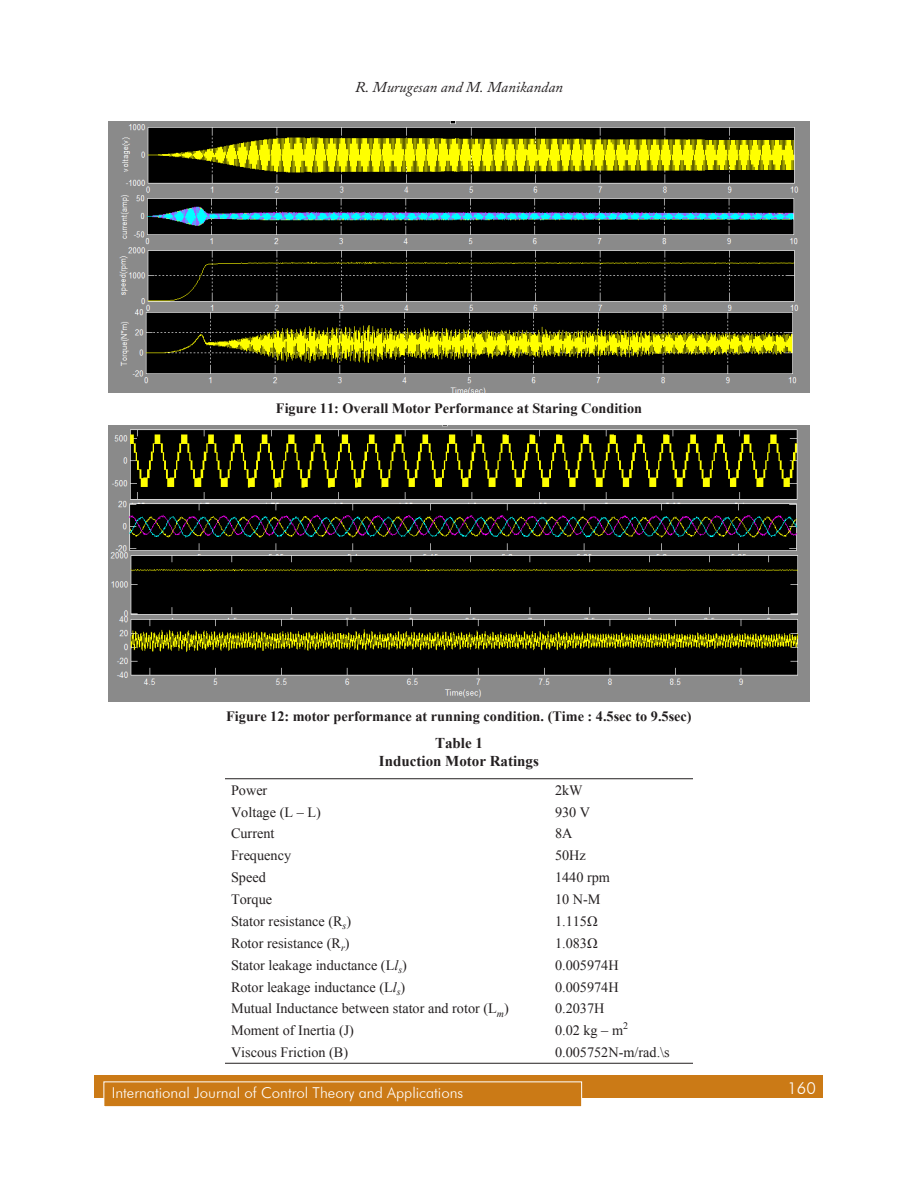
<style>
.page{position:relative;width:918px;height:1188px;background:#fff}
.page>*{position:absolute;margin:0;border:0;box-sizing:border-box;transform-origin:0 0}
.t1{font:300 16.5px "Futura BT";color:#fff}
.t2{font:300 15px "Futura BT";color:#fff}
.Table_Head{font:700 15px/18px "Times New Roman";color:#231f20;text-align:center}
.t3{font:italic 15px "Adobe Caslon Pro";color:#231f20}
.t4{font:14.25px "Times New Roman";color:#231f20}
.t5{font:700 14.25px "Times New Roman";color:#231f20}
.t6{font:10.05px "Times New Roman";color:#231f20}
.s1{font-style:italic}
</style>
<div class="page">
<div style="left:94px;top:1076px;width:730px;height:22px;background:#cb7a16"></div>
<div style="left:104px;top:1082px;width:478px;height:25px;background:#cb7a16"></div>
<div style="left:104px;top:1082px;width:478px;height:25px;border:1px solid #fff"></div>
<img style="left:108px;top:122px;width:702px;height:271px">
<img style="left:108px;top:425px;width:702px;height:276px">
<hr style="left:225px;top:778px;width:324px;height:1px;background:#231f20">
<hr style="left:549px;top:778px;width:144px;height:1px;background:#231f20">
<hr style="left:225px;top:1063px;width:324px;height:1px;background:#231f20">
<hr style="left:549px;top:1063px;width:144px;height:1px;background:#231f20">
<p class="t3" style="left:355px;top:78px;width:209px">R. Murugesan and M. Manikandan</p>
<p class="t5" style="left:276px;top:399px;width:368px">Figure 11: Overall Motor Performance at Staring Condition</p>
<p class="t5" style="left:226px;top:707px;width:467px">Figure 12: motor performance at running condition. (Time : 4.5sec to 9.5sec)</p>
<p class="Table_Head" style="left:379px;top:734px;width:162px">Table 1<br>Induction Motor Ratings</p>
<p class="t4" style="left:231px;top:780px;width:38px">Power</p>
<p class="t4" style="left:555px;top:780px;width:29px">2kW</p>
<p class="t4" style="left:231px;top:802px;width:91px">Voltage (L – L)</p>
<p class="t4" style="left:555px;top:802px;width:37px">930 V</p>
<p class="t4" style="left:231px;top:824px;width:45px">Current</p>
<p class="t4" style="left:555px;top:824px;width:19px">8A</p>
<p class="t4" style="left:231px;top:846px;width:62px">Frequency</p>
<p class="t4" style="left:555px;top:846px;width:32px">50Hz</p>
<p class="t4" style="left:231px;top:868px;width:36px">Speed</p>
<p class="t4" style="left:555px;top:868px;width:57px">1440 rpm</p>
<p class="t4" style="left:231px;top:890px;width:43px">Torque</p>
<p class="t4" style="left:555px;top:890px;width:47px">10 N-M</p>
<p class="t4" style="left:231px;top:912px;width:122px">Stator resistance (R<sub>s</sub>)</p>
<p class="t4" style="left:555px;top:912px;width:44px">1.115Ω</p>
<p class="t4" style="left:231px;top:933px;width:120px">Rotor resistance (R<sub>r</sub>)</p>
<p class="t4" style="left:555px;top:933px;width:44px">1.083Ω</p>
<p class="t4" style="left:231px;top:955px;width:177px">Stator leakage inductance (L<span class="s1">l</span><sub>s</sub>)</p>
<p class="t4" style="left:555px;top:955px;width:65px">0.005974H</p>
<p class="t4" style="left:231px;top:977px;width:176px">Rotor leakage inductance (L<span class="s1">l</span><sub>s</sub>)</p>
<p class="t4" style="left:555px;top:977px;width:65px">0.005974H</p>
<p class="t4" style="left:231px;top:999px;width:279px">Mutual Inductance between stator and rotor (L<sub>m</sub>)</p>
<p class="t4" style="left:555px;top:999px;width:51px">0.2037H</p>
<p class="t4" style="left:231px;top:1021px;width:125px">Moment of Inertia (J)</p>
<p class="t4" style="left:555px;top:1021px;width:70px">0.02 kg – m</p>
<p class="t6" style="left:623px;top:1019px;width:6px">2</p>
<p class="t4" style="left:231px;top:1043px;width:119px">Viscous Friction (B)</p>
<p class="t4" style="left:555px;top:1043px;width:116px">0.005752N-m/rad.\s</p>
<p class="t2" style="left:112px;top:1084px;width:353px">International Journal of Control Theory and Applications</p>
<p class="t1" style="left:787px;top:1078px;width:30px">160</p>
</div>
